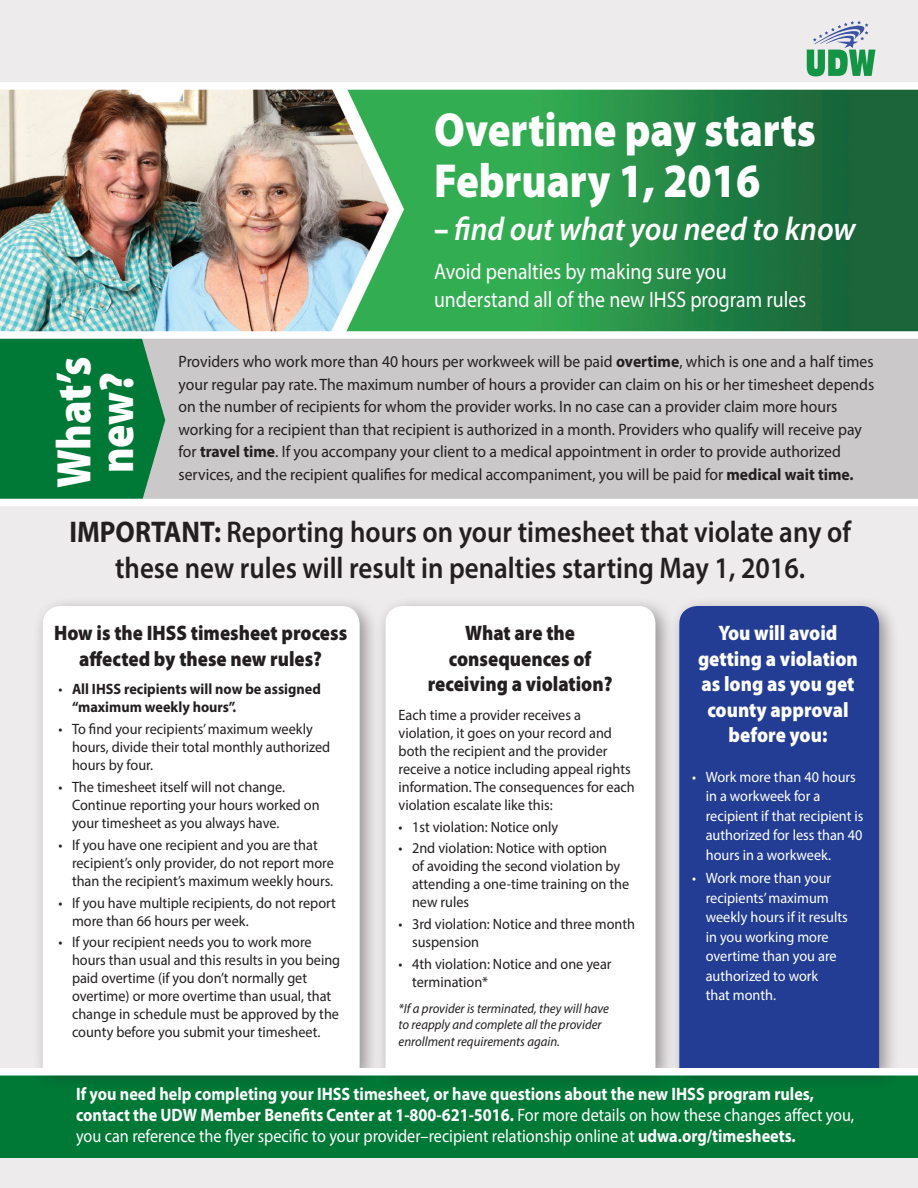
<style>
.page{position:relative;width:918px;height:1188px;background:#eeebec}
.page>*{position:absolute;margin:0;border:0;box-sizing:border-box;transform-origin:0 0}
.t1{font:900 48.75px/42.6px "Myriad Pro";letter-spacing:-.01em;color:#fff;text-align:center;scale:.88 1}
.t2{font:900 48px/51px "Myriad Pro";color:#fff;scale:.88 1}
.t3{font:italic 600 33px "Myriad Pro";color:#fff;scale:.93 1}
.t4{font:600 30px/36px "Myriad Pro";color:#231f20;text-align:center;scale:.9 1}
.t5{font:22.5px/28.5px "Myriad Pro";color:#fff;scale:.88 1}
.t6{font:900 21px/25.5px "Myriad Pro";color:#231f20;text-align:center;scale:.9 1}
.t7{font:900 21px/25.5px "Myriad Pro";color:#fff;text-align:center;scale:.9 1}
.t8{font:700 18px/21px "Myriad Pro";color:#fff;scale:.9 1}
.t9{font:16.5px/22.5px "Myriad Pro";color:#231f20;scale:.95 1}
.t10{font:15px/18px "Myriad Pro";color:#231f20;scale:.95 1}
.t11{font:15px/19.5px "Myriad Pro";color:#fff;scale:.95 1}
.t12{font:700 15px/18px "Myriad Pro";color:#231f20;scale:.95 1}
.t13{font:italic 13.5px/16.5px "Myriad Pro";color:#231f20;scale:.95 1}
.s1{font-weight:900;font-style:normal}
.s2{font-weight:700}
.s3{font-weight:400}
</style>
<div class="page">
<div style="left:0;top:1075px;width:918px;height:83px;background:#007836"></div>
<div style="left:32px;top:596px;width:348px;height:494px;background:#231f20;opacity:.45"></div>
<div style="left:43px;top:606px;width:317px;height:462px;background:#fff"></div>
<div style="left:375px;top:596px;width:300px;height:494px;background:#231f20;opacity:.45"></div>
<div style="left:386px;top:606px;width:269px;height:462px;background:#fff"></div>
<div style="left:669px;top:596px;width:230px;height:494px;background:#231f20;opacity:.45"></div>
<div style="left:679px;top:606px;width:200px;height:462px;background:#233d95"></div>
<div style="left:0;top:337px;width:918px;height:165px;background:#cac8c8"></div>
<svg style="left:0;top:339px;width:165px;height:160px;background:#0c7d3f"></svg>
<img style="left:0;top:90px;width:918px;height:241px">
<div style="left:0;top:331px;width:918px;height:8px;background:#fff"></div>
<div style="left:0;top:82px;width:918px;height:8px;background:#fff"></div>
<div style="left:0;top:499px;width:918px;height:7px;background:#fff"></div>
<div style="left:0;top:1068px;width:918px;height:8px;background:#fff"></div>
<svg style="left:807px;top:21px;width:68px;height:55px"></svg>
<p class="t1" style="left:51px;top:488px;width:151px;rotate:-90deg">What’s new?</p>
<p class="t2" style="left:434px;top:102px;width:436px">Overtime pay starts<br>February 1, 2016</p>
<p class="t3" style="left:434px;top:208px;width:455px"><span class="s1">–</span> find out what you need to know</p>
<p class="t5" style="left:434px;top:256px;width:424px">Avoid penalties by making sure you understand all of the new IHSS program rules</p>
<p class="t9" style="left:179px;top:350px;width:734px">Providers who work more than 40 hours per workweek will be paid <span class="s2">overtime</span>, which is one and a half times your regular pay rate. The maximum number of hours a provider can claim on his or her timesheet depends on the number of recipients for whom the provider works. In no case can a provider claim more hours working for a recipient than that recipient is authorized in a month. Providers who qualify will receive pay for <span class="s2">travel time</span>. If you accompany your client to a medical appointment in order to provide authorized services, and the recipient qualifies for medical accompaniment, you will be paid for <span class="s2">medical wait time.</span></p>
<p class="t4" style="left:69px;top:513px;width:870px"><span class="s2">IMPORTANT:</span> Reporting hours on your timesheet that violate any of these new rules will result in penalties starting May 1, 2016.</p>
<p class="t6" style="left:54px;top:620px;width:327px">How is the IHSS timesheet process affected by these new rules?</p>
<p class="t6" style="left:428px;top:620px;width:207px">What are the consequences of receiving a violation?</p>
<p class="t7" style="left:698px;top:620px;width:179px">You will avoid getting a violation as long as you get county approval before you:</p>
<p class="t12" style="left:72px;top:680px;width:263px;text-indent:-14px"><span class="s3">•</span> All IHSS recipients will now be assigned “maximum weekly hours”.</p>
<p class="t10" style="left:72px;top:720px;width:273px;text-indent:-14px">• To find your recipients’maximum weekly hours, divide their total monthly authorized hours by four.</p>
<p class="t10" style="left:72px;top:778px;width:262px;text-indent:-14px">• The timesheet itself will not change.<br>Continue reporting your hours worked on your timesheet as you always have.</p>
<p class="t10" style="left:72px;top:835px;width:277px;text-indent:-14px">• If you have one recipient and you are that recipient’s only provider, do not report more than the recipient’s maximum weekly hours.</p>
<p class="t10" style="left:72px;top:893px;width:279px;text-indent:-14px">• If you have multiple recipients, do not report more than 66 hours per week.</p>
<p class="t10" style="left:72px;top:933px;width:284px;text-indent:-14px">• If your recipient needs you to work more hours than usual and this results in you being paid overtime (if you don’t normally get overtime) or more overtime than usual, that change in schedule must be approved by the county before you submit your timesheet.</p>
<p class="t10" style="left:399px;top:706px;width:250px">Each time a provider receives a violation, it goes on your record and both the recipient and the provider receive a notice including appeal rights information. The consequences for each violation escalate like this:</p>
<p class="t10" style="left:399px;top:817px;width:170px">• 1st violation: Notice only</p>
<p class="t10" style="left:412px;top:839px;width:230px;text-indent:-14px">• 2nd violation: Notice with option<br>of avoiding the second violation by attending a one-time training on the new rules</p>
<p class="t10" style="left:412px;top:915px;width:236px;text-indent:-14px">• 3rd violation: Notice and three month suspension</p>
<p class="t10" style="left:412px;top:955px;width:212px;text-indent:-14px">• 4th violation: Notice and one year termination*</p>
<p class="t13" style="left:399px;top:1000px;width:223px">*If a provider is terminated, they will have to reapply and complete all the provider enrollment requirements again.</p>
<p class="t11" style="left:706px;top:767px;width:168px;text-indent:-14px">• Work more than 40 hours in a workweek for a recipient if that recipient is authorized for less than 40 hours in a workweek.</p>
<p class="t11" style="left:706px;top:868px;width:151px;text-indent:-14px">• Work more than your recipients’maximum weekly hours if it results in you working more overtime than you are authorized to work<br>that month.</p>
<p class="t8" style="left:76px;top:1083px;width:866px">If you need help completing your IHSS timesheet, or have questions about the new IHSS program rules, contact the UDW Member Benefits Center at 1-800-621-5016. <span class="s3">For more details on how these changes affect you, you can reference the flyer specific to your provider–recipient relationship online at</span> udwa.org/timesheets.</p>
</div>
